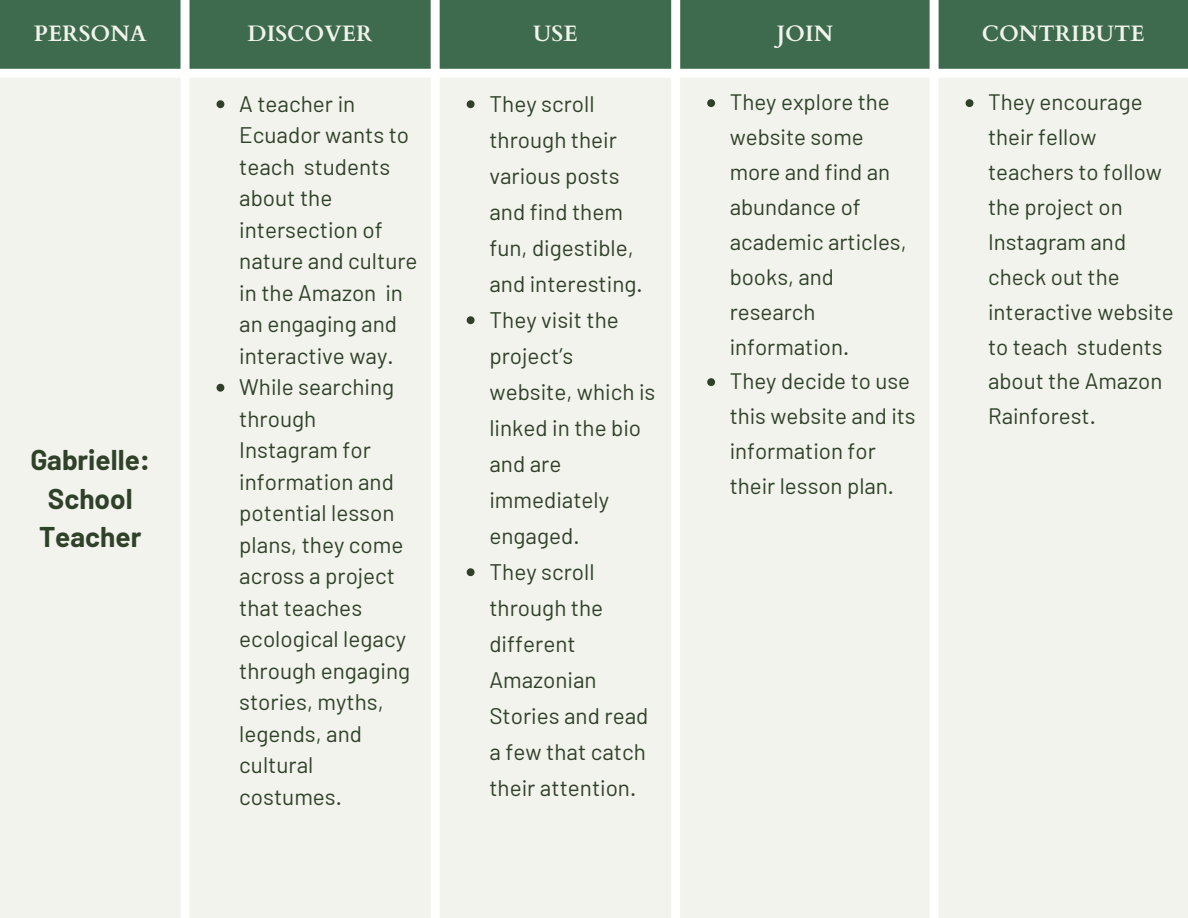
<style>
.page{position:relative;width:1188px;height:918px;background:#fff}
.page>*{position:absolute;margin:0;border:0;box-sizing:border-box;transform-origin:0 0}
.t1{font:700 27.9px/38.2px "Barlow";color:#304129;text-align:center}
.t2{font:22.5px/31.5px "Barlow";color:#304129}
.t3{font:22.35px/34.8px "Barlow";color:#304129}
.t4{font:700 22.35px "Cardo";color:#f1f3ec}
</style>
<div class="page">
<div style="left:0;top:0;width:1188px;height:69px;background:#3e6b4d"></div>
<div style="left:0;top:78px;width:1188px;height:840px;background:#f1f3ec"></div>
<svg style="left:217px;top:100px;width:7px;height:8px"></svg>
<svg style="left:217px;top:384px;width:7px;height:8px"></svg>
<svg style="left:467px;top:100px;width:8px;height:8px"></svg>
<svg style="left:467px;top:316px;width:8px;height:8px"></svg>
<svg style="left:467px;top:568px;width:8px;height:8px"></svg>
<svg style="left:707px;top:99px;width:8px;height:8px"></svg>
<svg style="left:707px;top:378px;width:8px;height:8px"></svg>
<svg style="left:966px;top:99px;width:7px;height:8px"></svg>
<p class="t4" style="left:34px;top:18px;width:114px">PERSONA</p>
<p class="t4" style="left:248px;top:18px;width:126px">DISCOVER</p>
<p class="t4" style="left:533px;top:18px;width:46px">USE</p>
<p class="t4" style="left:777px;top:18px;width:58px">JOIN</p>
<p class="t4" style="left:982px;top:18px;width:165px">CONTRIBUTE</p>
<p class="t1" style="left:30px;top:440px;width:121px">Gabrielle:<br>School<br>Teacher</p>
<p class="t2" style="left:239px;top:87px;width:180px">A teacher in<br>Ecuador wants to teach students about the intersection of nature and culture in the Amazon in an engaging and interactive way.</p>
<p class="t2" style="left:239px;top:370px;width:172px">While searching through<br>Instagram for information and potential lesson plans, they come across a project that teaches ecological legacy through engaging stories, myths, legends, and cultural costumes.</p>
<p class="t2" style="left:489px;top:85px;width:155px;line-height:36px">They scroll through their various posts and find them fun, digestible, and interesting.</p>
<p class="t2" style="left:489px;top:301px;width:167px;line-height:36px">They visit the project’s website, which is linked in the bio and are immediately engaged.</p>
<p class="t2" style="left:489px;top:553px;width:160px;line-height:36px">They scroll through the different<br>Amazonian<br>Stories and read a few that catch their attention.</p>
<p class="t3" style="left:730px;top:84px;width:178px">They explore the website some more and find an abundance of academic articles, books, and research information.</p>
<p class="t3" style="left:730px;top:363px;width:188px">They decide to use this website and its information for their lesson plan.</p>
<p class="t3" style="left:988px;top:84px;width:187px">They encourage their fellow teachers to follow the project on<br>Instagram and check out the interactive website to teach students about the Amazon<br>Rainforest.</p>
</div>
